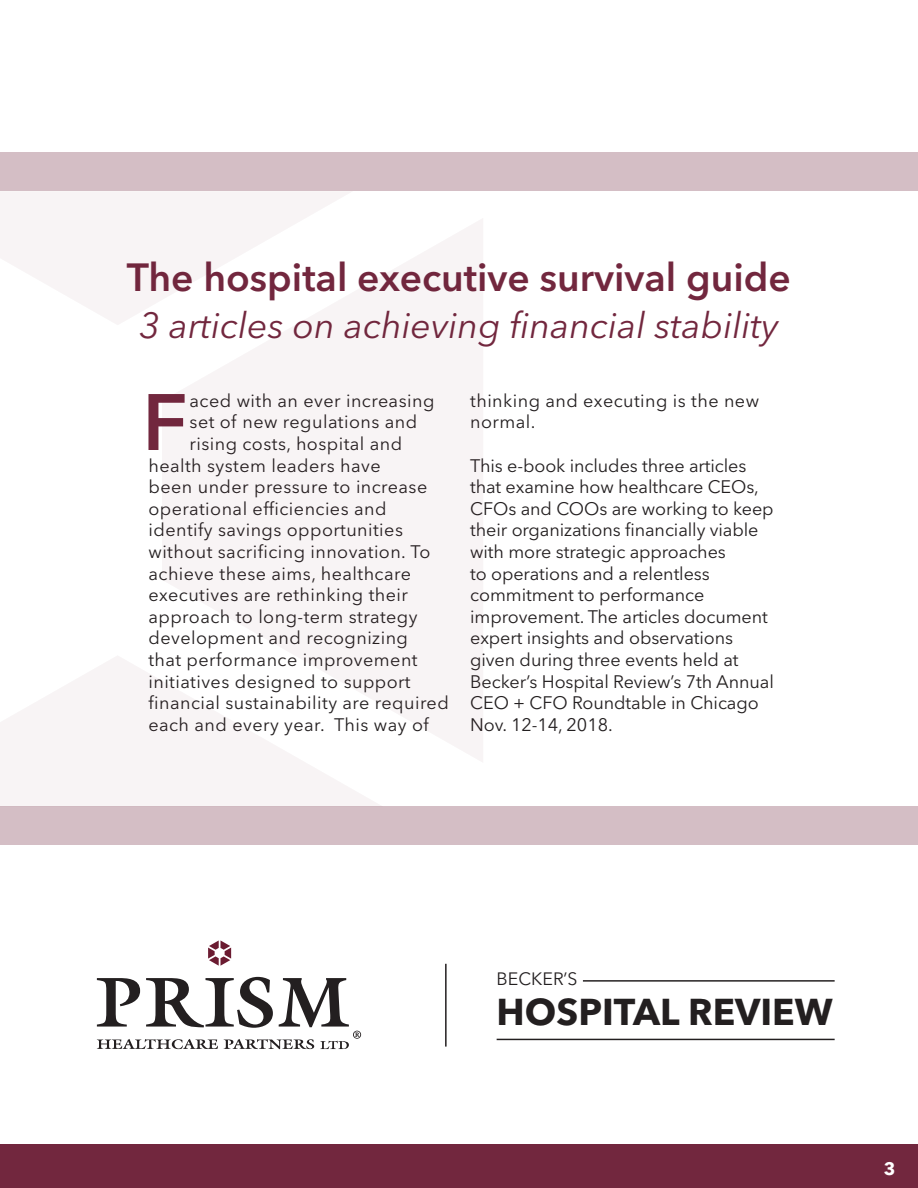
<style>
.page{position:relative;width:918px;height:1188px;background:#fff}
.page>*{position:absolute;margin:0;border:0;box-sizing:border-box;transform-origin:0 0}
.intro_drop_cap{font:600 79.05px "Avenir Next LT Pro";color:#72273e}
.t1{font:600 39px "Avenir Next LT Pro";color:#72273e}
.t2{font:700 37.05px "Avenir Next LT Pro";color:#231f20}
.t3{font:italic 36px "Avenir Next LT Pro";color:#72273e}
.intro_drop_cap-2{font:18px/21.6px "Avenir Next LT Pro";letter-spacing:.025em;color:#231f20}
.intro_drop_cap-3{font:18px/21.6px "Avenir Next LT Pro";letter-spacing:-.005em;color:#231f20}
.t4{font:700 18px "Avenir Next LT Pro";color:#fff}
.t5{font:17.85px "Avenir Next LT Pro";color:#231f20}
</style>
<div class="page">
<div style="left:0;top:807px;width:918px;height:38px;background:#d4bec5"></div>
<svg style="left:0;top:192px;width:483px;height:615px;fill:#f8f4f5"></svg>
<div style="left:0;top:152px;width:918px;height:39px;background:#d4bec5"></div>
<hr style="left:583px;top:980px;width:252px;height:2px;background:#231f20">
<hr style="left:497px;top:1039px;width:338px;height:1px;background:#231f20">
<hr style="left:445px;top:964px;width:2px;height:83px;background:#231f20">
<svg style="left:208px;top:940px;width:23px;height:26px"></svg>
<svg style="left:97px;top:977px;width:264px;height:72px"></svg>
<div style="left:0;top:1144px;width:918px;height:44px;background:#72273e"></div>
<p class="t1" style="left:127px;top:254px;width:666px">The hospital executive survival guide</p>
<p class="t3" style="left:139px;top:304px;width:641px">3 articles on achieving financial stability</p>
<p class="intro_drop_cap" style="left:142px;top:374px;width:47px">F</p>
<p class="intro_drop_cap-2" style="left:190px;top:390px;width:246px">aced with an ever increasing</p>
<p class="intro_drop_cap-2" style="left:190px;top:411px;width:229px">set of new regulations and</p>
<p class="intro_drop_cap-2" style="left:190px;top:433px;width:214px">rising costs, hospital and</p>
<p class="intro_drop_cap-2" style="left:148px;top:454px;width:234px">health system leaders have</p>
<p class="intro_drop_cap-2" style="left:148px;top:476px;width:280px">been under pressure to increase</p>
<p class="intro_drop_cap-2" style="left:148px;top:498px;width:240px">operational efficiencies and</p>
<p class="intro_drop_cap-2" style="left:148px;top:519px;width:256px">identify savings opportunities</p>
<p class="intro_drop_cap-2" style="left:148px;top:541px;width:283px">without sacrificing innovation. To</p>
<p class="intro_drop_cap-2" style="left:148px;top:562px;width:264px">achieve these aims, healthcare</p>
<p class="intro_drop_cap-2" style="left:148px;top:584px;width:261px">executives are rethinking their</p>
<p class="intro_drop_cap-2" style="left:148px;top:606px;width:271px">approach to long-term strategy</p>
<p class="intro_drop_cap-2" style="left:148px;top:627px;width:261px">development and recognizing</p>
<p class="intro_drop_cap-2" style="left:148px;top:649px;width:271px">that performance improvement</p>
<p class="intro_drop_cap-2" style="left:148px;top:670px;width:264px">initiatives designed to support</p>
<p class="intro_drop_cap-2" style="left:148px;top:692px;width:302px">financial sustainability are required</p>
<p class="intro_drop_cap-2" style="left:148px;top:714px;width:282px">each and every year. This way of</p>
<p class="intro_drop_cap-2" style="left:470px;top:390px;width:290px">thinking and executing is the new normal.</p>
<p class="intro_drop_cap-3" style="left:470px;top:454px;width:305px">This e-book includes three articles that examine how healthcare CEOs,<br>CFOs and COOs are working to keep their organizations financially viable with more strategic approaches<br>to operations and a relentless commitment to performance improvement. The articles document expert insights and observations given during three events held at<br>Becker’s Hospital Review’s 7th Annual<br>CEO + CFO Roundtable in Chicago<br>Nov. 12-14, 2018.</p>
<p class="t5" style="left:497px;top:969px;width:82px">BECKER’S</p>
<p class="t2" style="left:497px;top:990px;width:338px">HOSPITAL REVIEW</p>
<p class="t4" style="left:884px;top:1157px;width:13px">3</p>
</div>
